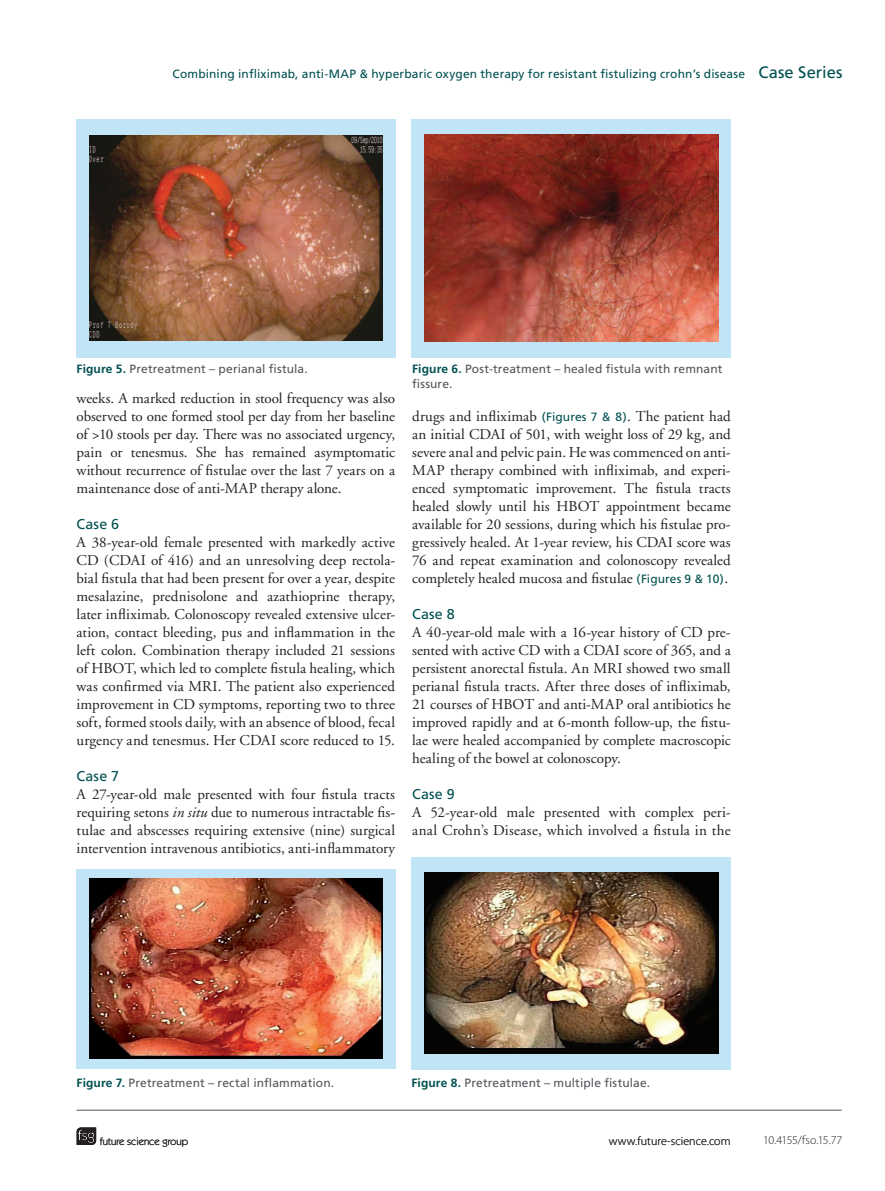
<style>
.page{position:relative;width:885px;height:1191px;background:#fff}
.page>*{position:absolute;margin:0;border:0;box-sizing:border-box;transform-origin:0 0}
.t1{font:15px/18px "Adobe Garamond";color:#231f20;text-align:justify}
.t2{font:14.25px "Frutiger";letter-spacing:.01em;color:#005051}
.t3{font:12px/15px "Frutiger";letter-spacing:.01em;color:#52555a}
.t4{font:12px "Frutiger";letter-spacing:.01em;color:#005051}
.t5{font:300 12px "Myriad Pro";letter-spacing:.005em;color:#231f20}
.t6{font:300 12px "Myriad Pro";letter-spacing:-.035em;color:#231f20}
.t7{font:10.5px "Itc Kabel";color:#231f20}
.s1{font-size:16.5px}
.s2{font-weight:700;color:#005051}
.s3{font-style:italic}
.s4{font-family:"Frutiger";font-size:12px;color:#005051}
</style>
<div class="page">
<svg style="left:77px;top:1127px;width:19px;height:18px"></svg>
<hr style="left:77px;top:1109px;width:764px;height:1px;background:#52555a">
<div style="left:77px;top:119px;width:318px;height:238px;background:#c1e4f7"></div>
<img style="left:89px;top:136px;width:294px;height:205px">
<div style="left:411px;top:119px;width:319px;height:238px;background:#c1e4f7"></div>
<img style="left:424px;top:135px;width:294px;height:207px">
<div style="left:77px;top:868px;width:318px;height:200px;background:#c1e4f7"></div>
<img style="left:89px;top:879px;width:294px;height:179px">
<div style="left:411px;top:856px;width:319px;height:213px;background:#c1e4f7"></div>
<img style="left:424px;top:873px;width:294px;height:180px">
<p class="t4" style="left:172px;top:67px;width:671px">Combining infliximab, anti-MAP &amp; hyperbaric oxygen therapy for resistant fistulizing crohn’s disease <span class="s1">Case Series</span></p>
<p class="t3" style="left:77px;top:361px;width:233px"><span class="s2">Figure 5.</span> Pretreatment – perianal fistula.</p>
<p class="t1" style="left:77px;top:389px;width:320px">weeks. A marked reduction in stool frequency was also observed to one formed stool per day from her baseline of &gt;10 stools per day. There was no associated urgency, pain or tenesmus. She has remained asymptomatic without recurrence of fistulae over the last 7 years on a maintenance dose of anti-MAP therapy alone.</p>
<p class="t2" style="left:77px;top:515px;width:44px">Case 6</p>
<p class="t1" style="left:77px;top:533px;width:320px">A 38-year-old female presented with markedly active CD (CDAI of 416) and an unresolving deep rectola&shy;bial fistula that had been present for over a year, despite mesalazine, prednisolone and azathioprine therapy, later infliximab. Colonoscopy revealed extensive ulcer&shy;ation, contact bleeding, pus and inflammation in the left colon. Combination therapy included 21 sessions of HBOT, which led to complete fistula healing, which was confirmed via MRI. The patient also experienced improvement in CD symptoms, reporting two to three soft, formed stools daily, with an absence of blood, fecal urgency and tenesmus. Her CDAI score reduced to 15.</p>
<p class="t2" style="left:77px;top:767px;width:44px">Case 7</p>
<p class="t1" style="left:77px;top:785px;width:320px">A 27-year-old male presented with four fistula tracts requiring setons <span class="s3">in situ</span> due to numerous intractable fis&shy;tulae and abscesses requiring extensive (nine) surgical intervention intravenous antibiotics, anti-inflammatory</p>
<p class="t3" style="left:412px;top:361px;width:312px"><span class="s2">Figure 6.</span> Post-treatment – healed fistula with remnant fissure.</p>
<p class="t1" style="left:412px;top:407px;width:320px">drugs and infliximab <span class="s4">(Figures 7 &amp; 8)</span>. The patient had an initial CDAI of 501, with weight loss of 29 kg, and severe anal and pelvic pain. He was commenced on anti-MAP therapy combined with infliximab, and experi&shy;enced symptomatic improvement. The fistula tracts healed slowly until his HBOT appointment became available for 20 sessions, during which his fistulae pro&shy;gressively healed. At 1-year review, his CDAI score was 76 and repeat examination and colonoscopy revealed completely healed mucosa and fistulae <span class="s4">(Figures 9 &amp; 10)</span>.</p>
<p class="t2" style="left:412px;top:605px;width:44px">Case 8</p>
<p class="t1" style="left:412px;top:623px;width:320px">A 40-year-old male with a 16-year history of CD pre&shy;sented with active CD with a CDAI score of 365, and a persistent anorectal fistula. An MRI showed two small perianal fistula tracts. After three doses of infliximab, 21 courses of HBOT and anti-MAP oral antibiotics he improved rapidly and at 6-month follow-up, the fistu&shy;lae were healed accompanied by complete macroscopic healing of the bowel at colonoscopy.</p>
<p class="t2" style="left:412px;top:785px;width:44px">Case 9</p>
<p class="t1" style="left:412px;top:803px;width:320px">A 52-year-old male presented with complex peri&shy;anal Crohn’s Disease, which involved a fistula in the</p>
<p class="t3" style="left:77px;top:1075px;width:259px"><span class="s2">Figure 7.</span> Pretreatment – rectal inflammation.</p>
<p class="t3" style="left:411px;top:1075px;width:240px"><span class="s2">Figure 8.</span> Pretreatment – multiple fistulae.</p>
<p class="t7" style="left:100px;top:1135px;width:90px">future science group</p>
<p class="t5" style="left:608px;top:1134px;width:123px">www.future-science.com</p>
<p class="t6" style="left:763px;top:1133px;width:81px">10.4155/fso.15.77</p>
</div>
